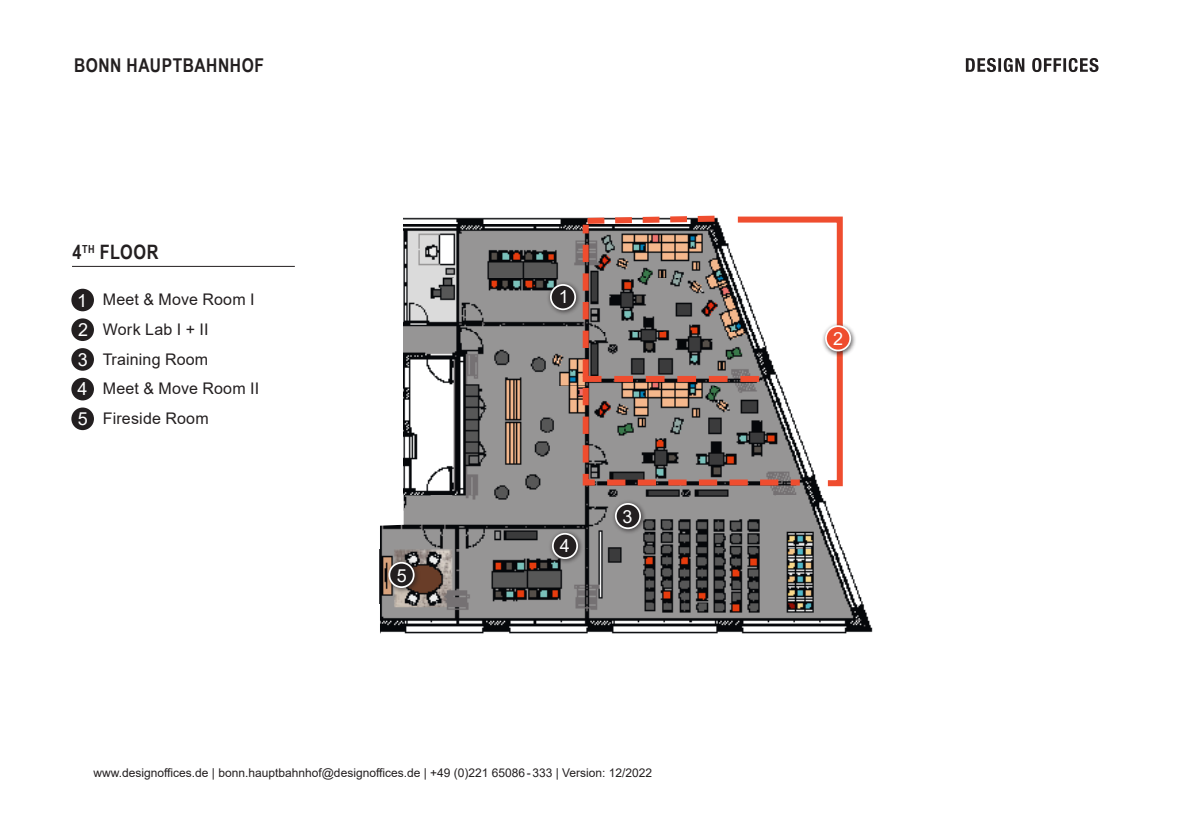
<style>
.page{position:relative;width:1191px;height:840px;background:#fff}
.page>*{position:absolute;margin:0;border:0;box-sizing:border-box;transform-origin:0 0}
.Grundriss_Headline_9{font:700 19.8px "Arial Narrow";letter-spacing:.02em;color:#231f20}
.Grundriss_Headline_9-2{font:700 19px "Arial Narrow";letter-spacing:.03em;color:#231f20}
.t1{font:18px "Arial";color:#fff}
.Grundriss_Raumauflis{font:16px "Arial";letter-spacing:.01em;color:#231f20}
.Fußnote_6_pt{font:12px "Arial";color:#231f20}
</style>
<div class="page">
<img style="left:404px;top:217px;width:417px;height:277px">
<img style="left:380px;top:494px;width:493px;height:140px">
<hr style="left:72px;top:266px;width:223px;height:1px;background:#231f20">
<div style="left:71px;top:288px;width:23px;height:23px;background:#231f20;border-radius:50%"></div>
<div style="left:71px;top:318px;width:23px;height:23px;background:#231f20;border-radius:50%"></div>
<div style="left:71px;top:348px;width:23px;height:22px;background:#231f20;border-radius:50%"></div>
<div style="left:71px;top:377px;width:23px;height:23px;background:#231f20;border-radius:50%"></div>
<div style="left:71px;top:407px;width:23px;height:23px;background:#231f20;border-radius:50%"></div>
<div style="left:546px;top:280px;width:35px;height:35px;background:#231f20;opacity:.75"></div>
<svg style="left:550px;top:284px;width:26px;height:26px"></svg>
<div style="left:552px;top:286px;width:22px;height:22px;background:#231f20;border-radius:50%"></div>
<div style="left:611px;top:499px;width:35px;height:35px;background:#231f20;opacity:.75"></div>
<svg style="left:615px;top:502px;width:26px;height:27px"></svg>
<div style="left:616px;top:504px;width:23px;height:23px;background:#231f20;border-radius:50%"></div>
<div style="left:548px;top:529px;width:35px;height:35px;background:#231f20;opacity:.75"></div>
<svg style="left:552px;top:532px;width:26px;height:26px"></svg>
<div style="left:554px;top:534px;width:22px;height:23px;background:#231f20;border-radius:50%"></div>
<div style="left:385px;top:558px;width:35px;height:35px;background:#231f20;opacity:.75"></div>
<svg style="left:388px;top:561px;width:26px;height:26px"></svg>
<div style="left:390px;top:563px;width:23px;height:23px;background:#231f20;border-radius:50%"></div>
<svg style="left:581px;top:215px;width:262px;height:274px"></svg>
<div style="left:821px;top:321px;width:35px;height:36px;background:#231f20;opacity:.75"></div>
<svg style="left:825px;top:325px;width:26px;height:26px"></svg>
<div style="left:826px;top:327px;width:23px;height:22px;background:#ef4d2f;border-radius:50%"></div>
<svg style="left:966px;top:58px;width:132px;height:14px"></svg>
<p class="Grundriss_Headline_9-2" style="left:74px;top:51px;width:191px">BONN HAUPTBAHNHOF</p>
<p class="Grundriss_Headline_9" style="left:73px;top:237px;width:87px">4<sup>TH</sup> FLOOR</p>
<p class="Grundriss_Raumauflis" style="left:103px;top:288px;width:153px">Meet &amp; Move Room I</p>
<p class="Grundriss_Raumauflis" style="left:103px;top:318px;width:107px">Work Lab I + II</p>
<p class="Grundriss_Raumauflis" style="left:103px;top:348px;width:107px">Training Room</p>
<p class="Grundriss_Raumauflis" style="left:103px;top:377px;width:158px">Meet &amp; Move Room II</p>
<p class="Grundriss_Raumauflis" style="left:103px;top:407px;width:107px">Fireside Room</p>
<p class="t1" style="left:77px;top:288px;width:12px">1</p>
<p class="t1" style="left:78px;top:317px;width:12px">2</p>
<p class="t1" style="left:78px;top:347px;width:12px">3</p>
<p class="t1" style="left:77px;top:376px;width:12px">4</p>
<p class="t1" style="left:78px;top:406px;width:12px">5</p>
<p class="t1" style="left:397px;top:562px;width:12px">5</p>
<p class="t1" style="left:559px;top:284px;width:12px">1</p>
<p class="t1" style="left:559px;top:532px;width:12px">4</p>
<p class="t1" style="left:622px;top:504px;width:12px">3</p>
<p class="Fußnote_6_pt" style="left:93px;top:764px;width:560px">www.designoffices.de | bonn.hauptbahnhof@designoffices.de | +49 (0)221 65086-333 | Version: 12/2022</p>
<p class="t1" style="left:833px;top:325px;width:12px">2</p>
</div>
